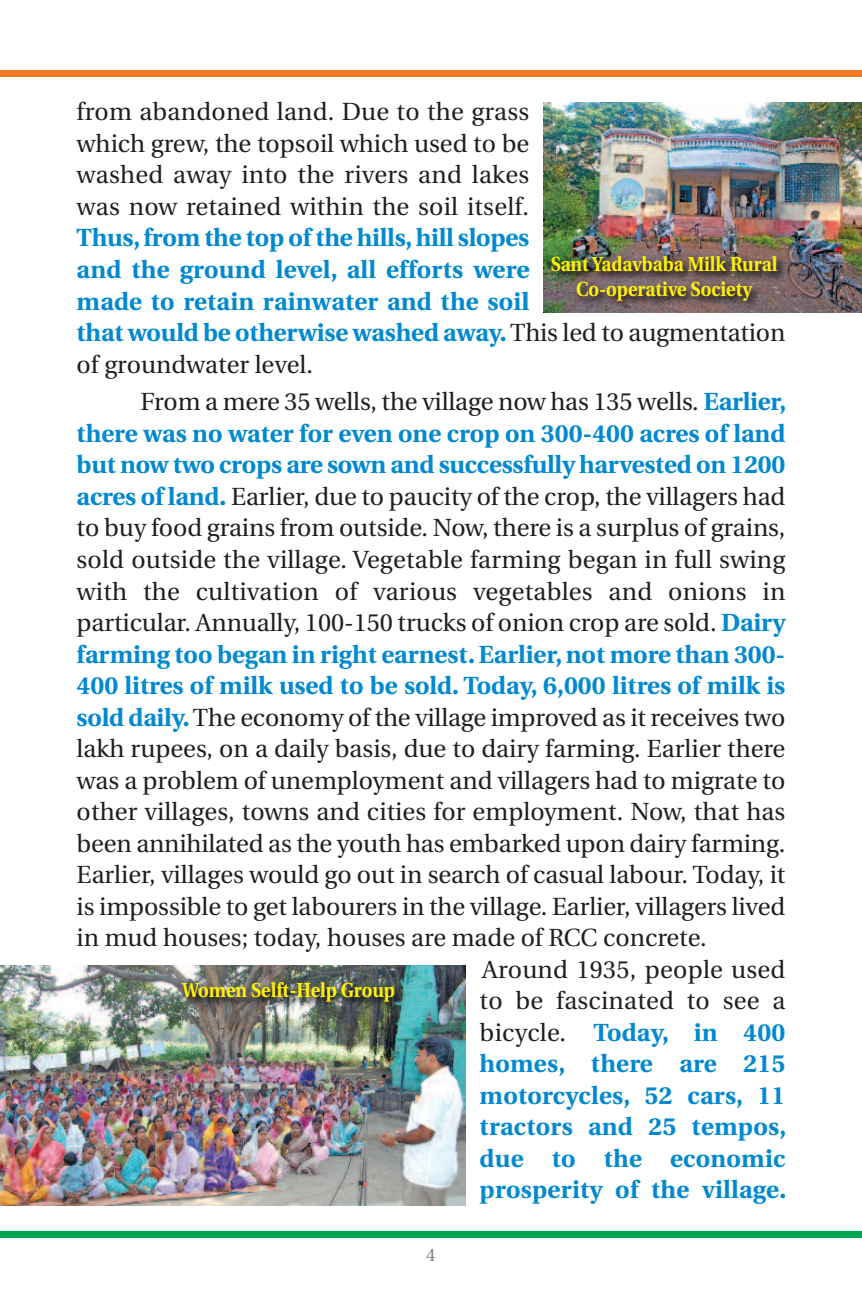
<style>
.page{position:relative;width:862px;height:1308px;background:#fff}
.page>*{position:absolute;margin:0;border:0;box-sizing:border-box;transform-origin:0 0}
.t1{font:24.75px/31.5px "Utopia";color:#231f20;text-align:justify}
.t2{font:700 24.75px/31.5px "Utopia";color:#0089cf}
.t3{font:700 20.25px/24.3px "Utopia";color:#fff101;text-align:center;scale:.9 1}
.t4{font:18px "Utopia";color:#808285}
.s1{font-weight:400;color:#231f20}
.s2{font-weight:700;color:#0089cf}
</style>
<div class="page">
<div style="left:0;top:1231px;width:861px;height:6px;background:#00a54f"></div>
<div style="left:0;top:70px;width:861px;height:7px;background:#f47921"></div>
<img style="left:543px;top:102px;width:318px;height:211px">
<img style="left:543px;top:247px;width:265px;height:66px">
<img style="left:0;top:965px;width:465px;height:240px">
<img style="left:166px;top:972px;width:252px;height:63px">
<p class="t1" style="left:77px;top:98px;width:454px">from abandoned land. Due to the grass which grew, the topsoil which used to be washed away into the rivers and lakes was now retained within the soil itself.</p>
<p class="t2" style="left:77px;top:224px;width:709px">Thus,from the top of the hills,hill slopes<br>and the ground level, all efforts were<br>made to retain rainwater and the soil<br>that would be otherwise washed away.<span class="s1">This led to augmentation of groundwater level.</span></p>
<p class="t1" style="left:140px;top:388px;width:647px">From a mere 35 wells, the village now has 135 wells. <span class="s2">Earlier,</span></p>
<p class="t2" style="left:77px;top:420px;width:709px">there was no water for even one crop on 300-400 acres of land</p>
<p class="t2" style="left:77px;top:451px;width:709px">but now two crops are sown and successfully harvested on 1200</p>
<p class="t1" style="left:77px;top:483px;width:709px"><span class="s2">acres of land.</span> Earlier, due to paucity of the crop, the villagers had</p>
<p class="t1" style="left:77px;top:514px;width:709px">to buy food grains from outside. Now, there is a surplus of grains,</p>
<p class="t1" style="left:77px;top:546px;width:709px">sold outside the village. Vegetable farming began in full swing</p>
<p class="t1" style="left:77px;top:577px;width:709px">with the cultivation of various vegetables and onions in</p>
<p class="t1" style="left:77px;top:609px;width:709px">particular. Annually, 100-150 trucks of onion crop are sold. <span class="s2">Dairy</span></p>
<p class="t2" style="left:77px;top:640px;width:709px">farming too began in right earnest.Earlier,not more than 300-</p>
<p class="t2" style="left:77px;top:672px;width:709px">400 litres of milk used to be sold. Today, 6,000 litres of milk is</p>
<p class="t1" style="left:77px;top:703px;width:709px"><span class="s2">sold daily.</span>The economy of the village improved as it receives two</p>
<p class="t1" style="left:77px;top:735px;width:709px">lakh rupees, on a daily basis, due to dairy farming. Earlier there</p>
<p class="t1" style="left:77px;top:766px;width:709px">was a problem of unemployment and villagers had to migrate to</p>
<p class="t1" style="left:77px;top:798px;width:710px">other villages, towns and cities for employment. Now, that has</p>
<p class="t1" style="left:77px;top:829px;width:709px">been annihilated as the youth has embarked upon dairy farming.</p>
<p class="t1" style="left:77px;top:861px;width:709px">Earlier, villages would go out in search of casual labour. Today, it</p>
<p class="t1" style="left:77px;top:892px;width:709px">is impossible to get labourers in the village. Earlier, villagers lived</p>
<p class="t1" style="left:77px;top:924px;width:631px">in mud houses; today, houses are made of RCC concrete.</p>
<p class="t1" style="left:482px;top:955px;width:304px">Around 1935, people used</p>
<p class="t1" style="left:479px;top:987px;width:307px">to be fascinated to see a</p>
<p class="t2" style="left:479px;top:1018px;width:307px"><span class="s1">bicycle.</span> Today, in 400</p>
<p class="t2" style="left:479px;top:1050px;width:307px">homes, there are 215</p>
<p class="t2" style="left:479px;top:1081px;width:307px">motorcycles, 52 cars, 11</p>
<p class="t2" style="left:479px;top:1113px;width:308px">tractors and 25 tempos,</p>
<p class="t2" style="left:479px;top:1144px;width:307px">due to the economic</p>
<p class="t2" style="left:479px;top:1176px;width:308px">prosperity of the village.</p>
<p class="t3" style="left:550px;top:254px;width:253px">SantYadavbaba Milk Rural<br>Co-operative Society</p>
<p class="t3" style="left:182px;top:979px;width:238px">Women Selft-Help Group</p>
<p class="t4" style="left:426px;top:1247px;width:11px">4</p>
</div>
